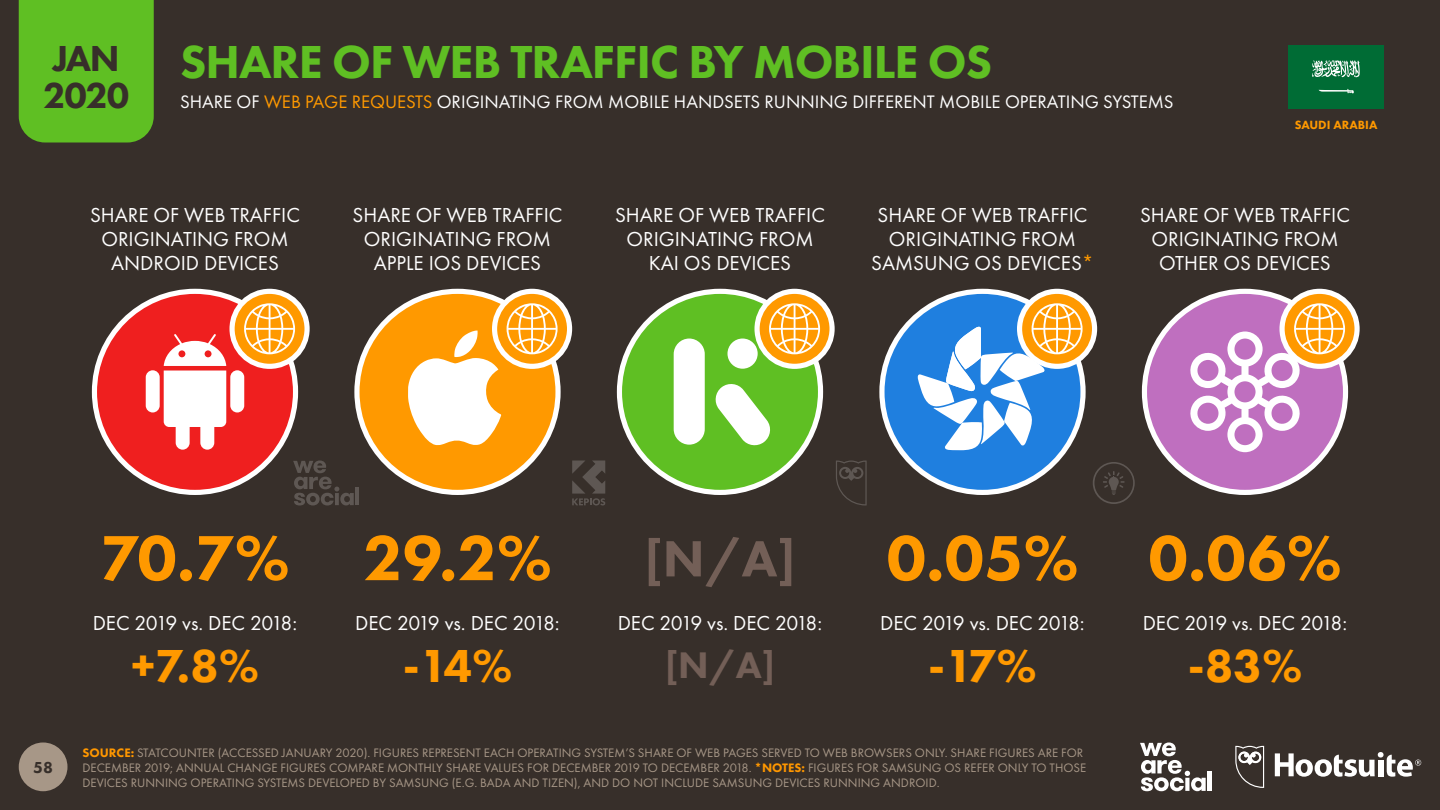
<style>
.page{position:relative;width:1440px;height:810px;background:#372f2a}
.page>*{position:absolute;margin:0;border:0;box-sizing:border-box;transform-origin:0 0}
.t1{font:800 66px "Futura PT";color:#f90}
.t2{font:800 52.8px "Futura PT";color:#735f57}
.t3{font:800 48px "Futura PT";letter-spacing:-.02em;color:#5fbf23}
.t4{font:800 48px "Futura PT";color:#f90}
.t5{font:800 38.4px "Futura PT";color:#735f57}
.t6{font:800 37.5px/37.5px "Futura PT";letter-spacing:-.035em;color:#372f2a}
.t7{font:21px/24px "Futura PT";color:#fff;text-align:center}
.t8{font:21px "Futura PT";letter-spacing:-.025em;color:#fff}
.t9{font:18.75px "Futura PT";color:#fff}
.t10{font:800 16.5px "Futura PT";color:#372f2a}
.t11{font:12.75px/15px "Futura PT";color:#a79787}
.t12{font:800 12.38px "Futura PT";color:#f90}
.s1{color:#f90}
.s2{font-weight:800;color:#ff9700}
</style>
<div class="page">
<div style="left:19px;top:742px;width:49px;height:49px;background:#a79787;border-radius:50%"></div>
<svg style="left:1275px;top:752px;width:146px;height:25px"></svg>
<svg style="left:1235px;top:746px;width:29px;height:42px"></svg>
<svg style="left:1140px;top:743px;width:66px;height:48px"></svg>
<hr style="left:1208px;top:772px;width:4px;height:19px;background:#fff">
<div style="left:19px;top:0;width:135px;height:142px;background:#5fbf23"></div>
<div style="left:1144px;top:291px;width:202px;height:201px;background:#bf6fbf;border-radius:50%"></div>
<div style="left:1142px;top:289px;width:206px;height:206px;border:5px solid #fff;border-radius:50%"></div>
<div style="left:882px;top:291px;width:201px;height:201px;background:#1f7fdf;border-radius:50%"></div>
<div style="left:879px;top:289px;width:207px;height:206px;border:5px solid #fff;border-radius:50%"></div>
<div style="left:619px;top:291px;width:202px;height:201px;background:#5fbf23;border-radius:50%"></div>
<div style="left:674px;top:339px;width:31px;height:106px;background:#fff;border-radius:16px"></div>
<svg style="left:715px;top:384px;width:55px;height:62px"></svg>
<div style="left:727px;top:339px;width:31px;height:30px;background:#fff;border-radius:50%"></div>
<div style="left:617px;top:289px;width:206px;height:206px;border:5px solid #fff;border-radius:50%"></div>
<div style="left:357px;top:291px;width:201px;height:201px;background:#f90;border-radius:50%"></div>
<div style="left:354px;top:289px;width:207px;height:206px;border:5px solid #fff;border-radius:50%"></div>
<div style="left:94px;top:291px;width:202px;height:201px;background:#ef1f1f;border-radius:50%"></div>
<div style="left:92px;top:289px;width:206px;height:206px;border:5px solid #fff;border-radius:50%"></div>
<svg style="left:1282px;top:291px;width:75px;height:75px"></svg>
<svg style="left:1188px;top:303px;width:157px;height:149px"></svg>
<div style="left:1280px;top:289px;width:80px;height:80px;border:5px solid #fff;border-radius:50%"></div>
<svg style="left:1020px;top:291px;width:75px;height:75px"></svg>
<svg style="left:917px;top:303px;width:166px;height:147px"></svg>
<div style="left:1017px;top:289px;width:80px;height:80px;border:5px solid #fff;border-radius:50%"></div>
<svg style="left:757px;top:291px;width:75px;height:75px;background:#ffaf38"></svg>
<svg style="left:769px;top:303px;width:51px;height:51px;background:#ffb74b"></svg>
<div style="left:754px;top:289px;width:81px;height:80px;border:5px solid #fff;border-radius:50%"></div>
<svg style="left:495px;top:291px;width:75px;height:75px"></svg>
<svg style="left:408px;top:303px;width:150px;height:142px"></svg>
<div style="left:492px;top:289px;width:80px;height:80px;border:5px solid #fff;border-radius:50%"></div>
<svg style="left:232px;top:291px;width:75px;height:75px"></svg>
<svg style="left:146px;top:303px;width:149px;height:147px"></svg>
<div style="left:230px;top:289px;width:80px;height:80px;border:5px solid #fff;border-radius:50%"></div>
<div style="left:1288px;top:45px;width:96px;height:64px;background:#006c35"></div>
<svg style="left:1312px;top:60px;width:48px;height:33px"></svg>
<svg style="left:1093px;top:462px;width:42px;height:42px"></svg>
<svg style="left:836px;top:460px;width:31px;height:46px"></svg>
<svg style="left:572px;top:460px;width:33px;height:45px"></svg>
<svg style="left:293px;top:461px;width:61px;height:45px"></svg>
<hr style="left:356px;top:488px;width:3px;height:17px;background:#fff">
<h3 class="t6" style="left:43px;top:39px;width:87px">JAN<br>2020</h3>
<h3 class="t3" style="left:180px;top:32px;width:814px">SHARE OF WEB TRAFFIC BY MOBILE OS</h3>
<h3 class="t9" style="left:180px;top:91px;width:995px">SHARE OF <span class="s1">WEB PAGE REQUESTS</span> ORIGINATING FROM MOBILE HANDSETS RUNNING DIFFERENT MOBILE OPERATING SYSTEMS</h3>
<p class="t12" style="left:1295px;top:117px;width:84px">SAUDI ARABIA</p>
<h3 class="t7" style="left:90px;top:203px;width:211px">SHARE OF WEB TRAFFIC<br>ORIGINATING FROM<br>ANDROID DEVICES</h3>
<h3 class="t7" style="left:353px;top:203px;width:211px">SHARE OF WEB TRAFFIC<br>ORIGINATING FROM<br>APPLE IOS DEVICES</h3>
<h3 class="t7" style="left:615px;top:203px;width:211px">SHARE OF WEB TRAFFIC<br>ORIGINATING FROM<br>KAI OS DEVICES</h3>
<h3 class="t7" style="left:871px;top:203px;width:224px">SHARE OF WEB TRAFFIC<br>ORIGINATING FROM<br>SAMSUNG OS DEVICES<span class="s1">*</span></h3>
<h3 class="t7" style="left:1140px;top:203px;width:211px">SHARE OF WEB TRAFFIC<br>ORIGINATING FROM<br>OTHER OS DEVICES</h3>
<h1 class="t1" style="left:100px;top:517px;width:453px">70.7% 29.2%</h1>
<h2 class="t2" style="left:644px;top:526px;width:154px">[N/A]</h2>
<h1 class="t1" style="left:887px;top:517px;width:457px">0.05% 0.06%</h1>
<h3 class="t8" style="left:93px;top:611px;width:206px">DEC 2019 vs. DEC 2018:</h3>
<h3 class="t8" style="left:355px;top:611px;width:206px">DEC 2019 vs. DEC 2018:</h3>
<h3 class="t8" style="left:618px;top:611px;width:206px">DEC 2019 vs. DEC 2018:</h3>
<h3 class="t8" style="left:880px;top:611px;width:206px">DEC 2019 vs. DEC 2018:</h3>
<h3 class="t8" style="left:1143px;top:611px;width:206px">DEC 2019 vs. DEC 2018:</h3>
<p class="t10" style="left:33px;top:757px;width:21px">58</p>
<h3 class="t4" style="left:131px;top:636px;width:129px">+7.8%</h3>
<h3 class="t4" style="left:403px;top:636px;width:111px">-14%</h3>
<h3 class="t5" style="left:665px;top:641px;width:112px">[N/A]</h3>
<h3 class="t4" style="left:928px;top:636px;width:110px">-17%</h3>
<h3 class="t4" style="left:1188px;top:636px;width:116px">-83%</h3>
<p class="t11" style="left:82px;top:745px;width:1005px"><span class="s2">SOURCE:</span> STATCOUNTER (ACCESSED JANUARY 2020). FIGURES REPRESENT EACH OPERATING SYSTEM’S SHARE OF WEB PAGES SERVED TO WEB BROWSERS ONLY. SHARE FIGURES ARE FOR<br>DECEMBER 2019; ANNUAL CHANGE FIGURES COMPARE MONTHLY SHARE VALUES FOR DECEMBER 2019 TO DECEMBER 2018. <span class="s2">*NOTES:</span> FIGURES FOR SAMSUNG OS REFER ONLY TO THOSE<br>DEVICES RUNNING OPERATING SYSTEMS DEVELOPED BY SAMSUNG (E.G. BADA AND TIZEN), AND DO NOT INCLUDE SAMSUNG DEVICES RUNNING ANDROID.</p>
</div>
